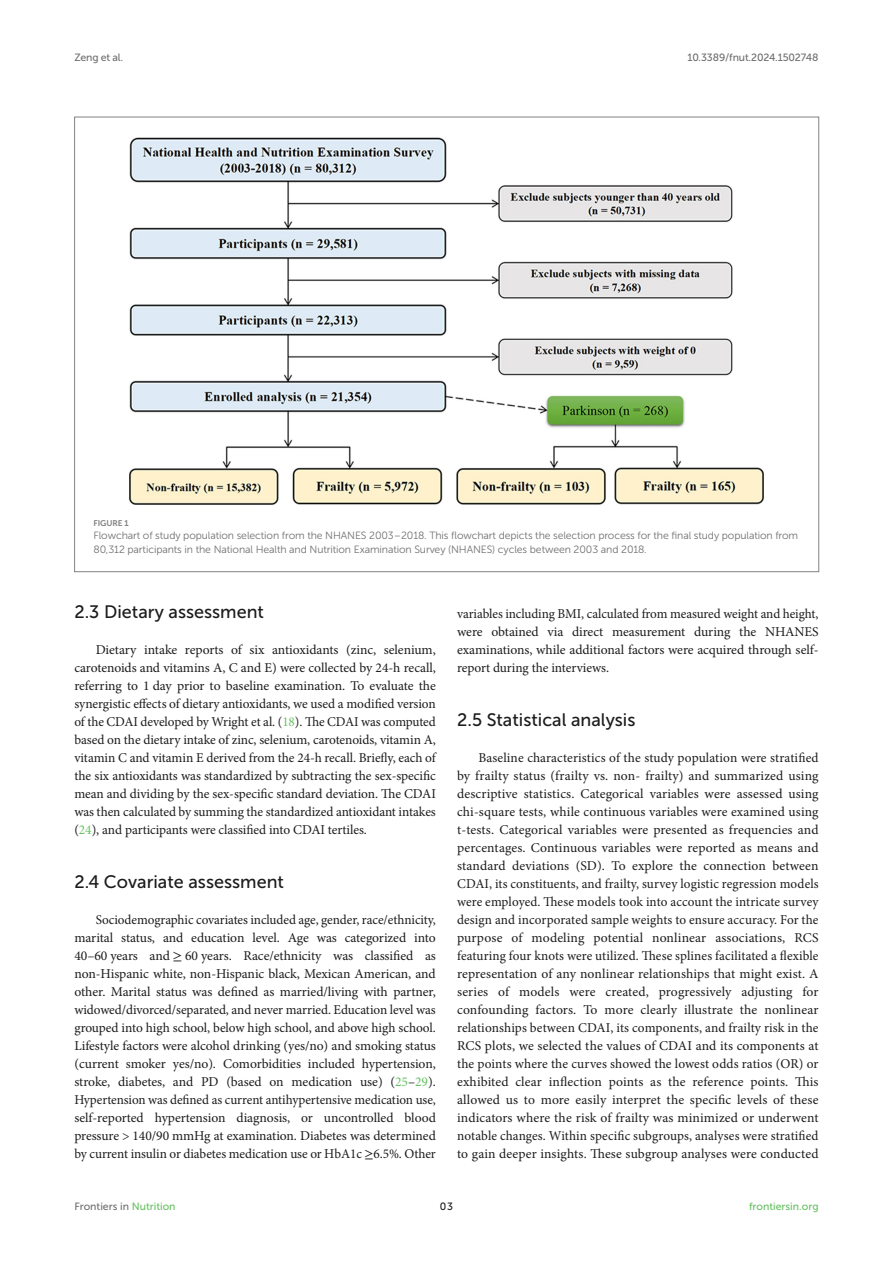
<style>
.page{position:relative;width:893px;height:1263px;background:#fff}
.page>*{position:absolute;margin:0;border:0;box-sizing:border-box;transform-origin:0 0}
.HEAD_2{font:18px "Museo Sans 500";color:#1b1c1b}
.TEXT{font:13.5px/18px "Minion Pro";letter-spacing:-.005em;color:#1b1c1b;text-align:justify}
.FIG_LEG{font:10.5px/13.5px "Museo Sans 300";letter-spacing:-.01em;color:#706f70}
.t1{font:10.5px "Museo Sans 500";letter-spacing:-.015em;color:#706f70}
.t2{font:10.5px "Museo Sans 500";color:#65c161}
.t3{font:10.5px "Museo Sans 500";color:#1b1c1b}
.FIG_HD{font:8.25px "Museo Sans 700";letter-spacing:-.01em;color:#7e7f7f}
.s1{color:#65c161}
.s2{font-family:"STIX General"}
</style>
<div class="page">
<img style="left:129px;top:137px;width:635px;height:368px">
<p class="t1" style="left:74px;top:51px;width:50px">Zeng et al.</p>
<p class="t1" style="left:687px;top:51px;width:133px">10.3389/fnut.2024.1502748</p>
<p class="FIG_HD" style="left:94px;top:518px;width:37px">FIGURE 1</p>
<p class="FIG_LEG" style="left:94px;top:529px;width:706px">Flowchart of study population selection from the NHANES 2003–2018. This flowchart depicts the selection process for the final study population from<br>80,312 participants in the National Health and Nutrition Examination Survey (NHANES) cycles between 2003 and 2018.</p>
<p class="HEAD_2" style="left:74px;top:602px;width:191px">2.3 Dietary assessment</p>
<p class="TEXT" style="left:74px;top:641px;width:363px;text-indent:21px">Dietary intake reports of six antioxidants (zinc, selenium, carotenoids and vitamins A, C and E) were collected by 24-h recall, referring to 1 day prior to baseline examination. To evaluate the synergistic effects of dietary antioxidants, we used a modified version of the CDAI developed by Wright et al. (<span class="s1">18</span>). The CDAI was computed based on the dietary intake of zinc, selenium, carotenoids, vitamin A, vitamin C and vitamin E derived from the 24-h recall. Briefly, each of the six antioxidants was standardized by subtracting the sex-specific mean and dividing by the sex-specific standard deviation. The CDAI was then calculated by summing the standardized antioxidant intakes (<span class="s1">24</span>), and participants were classified into CDAI tertiles.</p>
<p class="HEAD_2" style="left:74px;top:872px;width:211px">2.4 Covariate assessment</p>
<p class="TEXT" style="left:74px;top:911px;width:363px;text-indent:21px">Sociodemographic covariates included age, gender, race/ethnicity, marital status, and education level. Age was categorized into 40–60 years and <span class="s2">≥</span> 60 years. Race/ethnicity was classified as non-Hispanic white, non-Hispanic black, Mexican American, and other. Marital status was defined as married/living with partner, widowed/divorced/separated, and never married. Education level was grouped into high school, below high school, and above high school.<br>Lifestyle factors were alcohol drinking (yes/no) and smoking status (current smoker yes/no). Comorbidities included hypertension, stroke, diabetes, and PD (based on medication use) (<span class="s1">25</span>–<span class="s1">29</span>).<br>Hypertension was defined as current antihypertensive medication use, self-reported hypertension diagnosis, or uncontrolled blood pressure &gt; 140/90 mmHg at examination. Diabetes was determined by current insulin or diabetes medication use or HbA1c <span class="s2">≥</span>6.5%. Other</p>
<p class="TEXT" style="left:457px;top:605px;width:363px">variables including BMI, calculated from measured weight and height, were obtained via direct measurement during the NHANES examinations, while additional factors were acquired through self&shy;report during the interviews.</p>
<p class="HEAD_2" style="left:457px;top:710px;width:180px">2.5 Statistical analysis</p>
<p class="TEXT" style="left:457px;top:749px;width:363px;text-indent:21px">Baseline characteristics of the study population were stratified by frailty status (frailty vs. non- frailty) and summarized using descriptive statistics. Categorical variables were assessed using chi-square tests, while continuous variables were examined using t-tests. Categorical variables were presented as frequencies and percentages. Continuous variables were reported as means and standard deviations (SD). To explore the connection between CDAI, its constituents, and frailty, survey logistic regression models were employed. These models took into account the intricate survey design and incorporated sample weights to ensure accuracy. For the purpose of modeling potential nonlinear associations, RCS featuring four knots were utilized. These splines facilitated a flexible representation of any nonlinear relationships that might exist. A series of models were created, progressively adjusting for confounding factors. To more clearly illustrate the nonlinear relationships between CDAI, its components, and frailty risk in the RCS plots, we selected the values of CDAI and its components at the points where the curves showed the lowest odds ratios (OR) or exhibited clear inflection points as the reference points. This allowed us to more easily interpret the specific levels of these indicators where the risk of frailty was minimized or underwent notable changes. Within specific subgroups, analyses were stratified to gain deeper insights. These subgroup analyses were conducted</p>
<p class="t1" style="left:74px;top:1200px;width:103px">Frontiers in <span class="s1">Nutrition</span></p>
<p class="t3" style="left:440px;top:1200px;width:15px">03</p>
<p class="t2" style="left:749px;top:1200px;width:71px">frontiersin.org</p>
</div>
